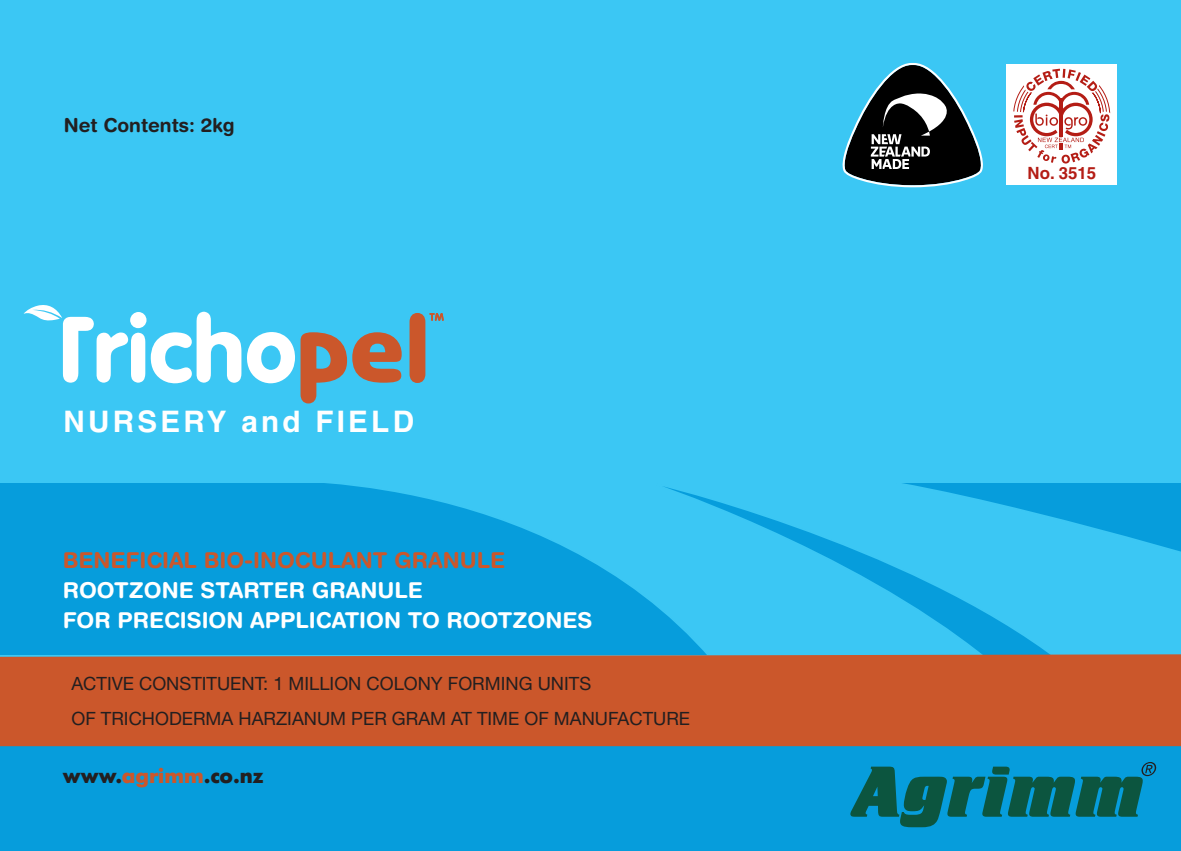
<style>
.page{position:relative;width:1181px;height:851px;background:#fff}
.page>*{position:absolute;margin:0;border:0;box-sizing:border-box;transform-origin:0 0}
.t1{font:800 98px "Benguiat Gothic";color:#cb572b}
.t2{font:700 29.57px "Helvetica";letter-spacing:.11em;color:#fff}
.t3{font:700 21.88px "Helvetica Rounded";color:#fff}
.t4{font:700 21.88px "Helvetica Rounded";color:#cb572b}
.t5{font:700 21px "Futura BQ";color:#231f20}
.t6{font:700 19.25px "Helvetica Rounded";color:#231f20}
.t7{font:18.38px "Helvetica Neue";color:#231f20}
.t8{font:700 16.8px "Helvetica";color:#b41d15}
.s1{color:#cb572b}
</style>
<div class="page">
<div style="left:0;top:0;width:1181px;height:657px;background:#3bc7f4"></div>
<div style="left:0;top:743px;width:1181px;height:107px;background:#069ddc"></div>
<svg style="left:24px;top:305px;width:271px;height:78px"></svg>
<div style="left:0;top:483px;width:1181px;height:171px;background:#069ddc"></div>
<svg style="left:429px;top:313px;width:15px;height:7px"></svg>
<svg style="left:850px;top:762px;width:307px;height:64px"></svg>
<svg style="left:326px;top:483px;width:855px;height:171px"></svg>
<div style="left:0;top:654px;width:1181px;height:91px;background:#cb572b"></div>
<svg style="left:842px;top:63px;width:141px;height:124px"></svg>
<div style="left:1006px;top:65px;width:110px;height:119px;background:#fff"></div>
<svg style="left:1013px;top:69px;width:97px;height:95px"></svg>
<p class="t6" style="left:64px;top:114px;width:172px">Net Contents: 2kg</p>
<p class="t1" style="left:295px;top:291px;width:138px">pel</p>
<p class="t2" style="left:63px;top:403px;width:352px">NURSERY and FIELD</p>
<p class="t4" style="left:63px;top:547px;width:444px">BENEFICIAL BIO-INOCULANT GRANULE</p>
<p class="t3" style="left:63px;top:577px;width:361px">ROOTZONE STARTER GRANULE</p>
<p class="t3" style="left:63px;top:606px;width:531px">FOR PRECISION APPLICATION TO ROOTZONES</p>
<p class="t7" style="left:71px;top:672px;width:521px">ACTIVE CONSTITUENT: 1 MILLION COLONY FORMING UNITS</p>
<p class="t7" style="left:71px;top:707px;width:620px">OF TRICHODERMA HARZIANUM PER GRAM AT TIME OF MANUFACTURE</p>
<p class="t5" style="left:63px;top:762px;width:202px">www.<span class="s1">agrimm</span>.co.nz</p>
<p class="t8" style="left:1027px;top:163px;width:70px">No. 3515</p>
</div>
